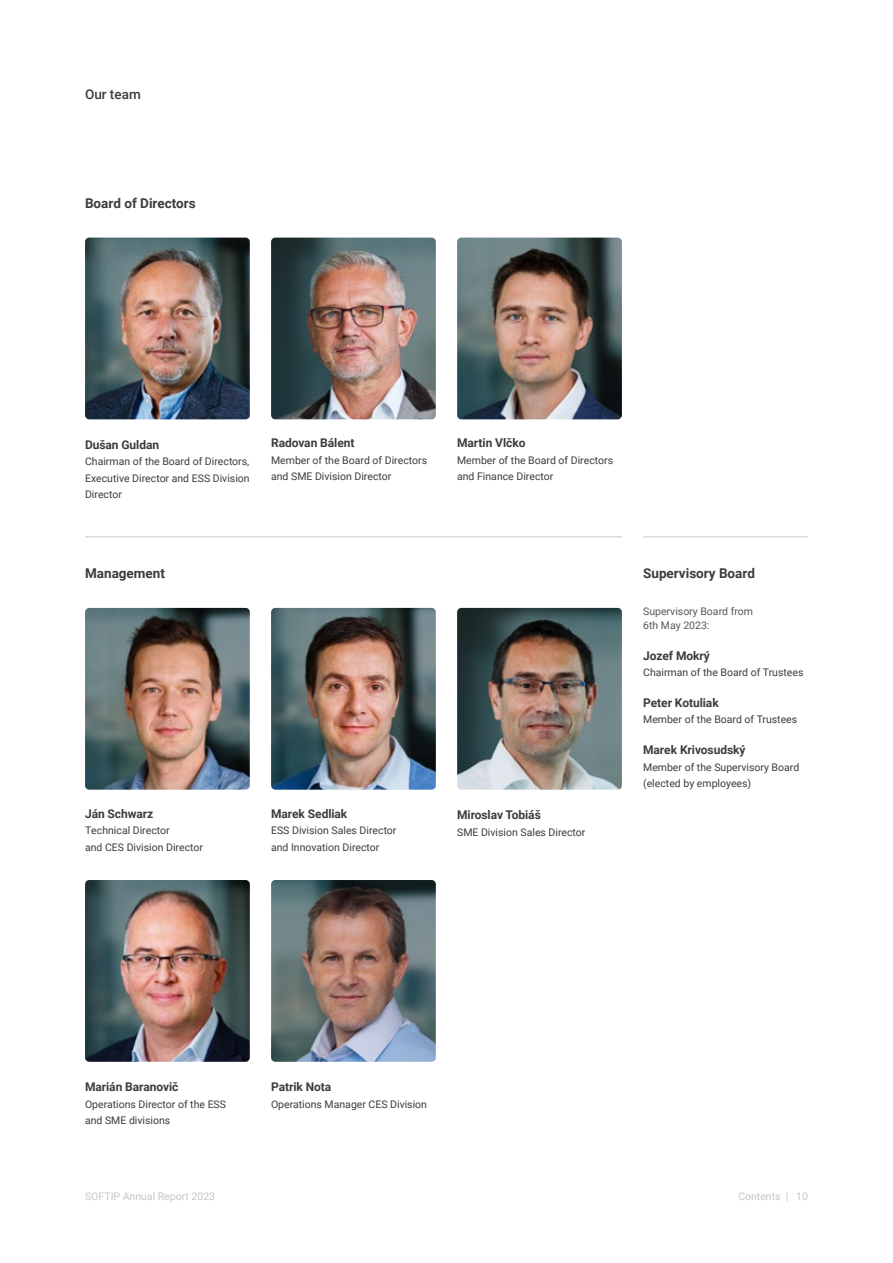
<style>
.page{position:relative;width:893px;height:1263px;background:#fff}
.page>*{position:absolute;margin:0;border:0;box-sizing:border-box;transform-origin:0 0}
.nadpis_čierny_NOT_Line{font:700 13.5px "Roboto";color:#3c3c3b}
.kapitola{font:500 13.5px "Roboto";color:#3c3c3b}
.meno{font:700 12px "Roboto";letter-spacing:-.005em;color:#3c3c3b}
.meno_popis{font:10.5px/16.5px "Roboto";color:#3c3c3b}
.t1{font:10.5px "Roboto";color:#c6c6c6}
.text_3{font:10.5px/14.2px "Roboto";color:#575756}
</style>
<div class="page">
<img style="left:457px;top:238px;width:165px;height:181px">
<img style="left:271px;top:238px;width:165px;height:181px">
<img style="left:85px;top:238px;width:165px;height:181px">
<img style="left:85px;top:880px;width:165px;height:182px">
<img style="left:271px;top:880px;width:165px;height:182px">
<img style="left:457px;top:608px;width:165px;height:182px">
<img style="left:85px;top:608px;width:165px;height:182px">
<img style="left:271px;top:608px;width:165px;height:182px">
<hr style="left:85px;top:536px;width:537px;height:1px;background:#c6c6c6">
<hr style="left:643px;top:536px;width:165px;height:1px;background:#c6c6c6">
<p class="kapitola" style="left:85px;top:85px;width:57px">Our team</p>
<p class="nadpis_čierny_NOT_Line" style="left:85px;top:194px;width:112px">Board of Directors</p>
<p class="meno" style="left:85px;top:436px;width:76px">Dušan Guldan</p>
<p class="meno_popis" style="left:85px;top:453px;width:166px;text-align:justify">Chairman of the Board of Directors, Executive Director and ESS Division Director</p>
<p class="meno" style="left:271px;top:435px;width:85px">Radovan Bálent</p>
<p class="meno_popis" style="left:271px;top:452px;width:158px">Member of the Board of Directors and SME Division Director</p>
<p class="meno" style="left:457px;top:435px;width:70px">Martin Vlčko</p>
<p class="meno_popis" style="left:457px;top:452px;width:158px">Member of the Board of Directors and Finance Director</p>
<p class="nadpis_čierny_NOT_Line" style="left:85px;top:564px;width:81px">Management</p>
<p class="nadpis_čierny_NOT_Line" style="left:643px;top:564px;width:113px">Supervisory Board</p>
<p class="text_3" style="left:643px;top:603px;width:111px">Supervisory Board from<br>6th May 2023:</p>
<p class="meno" style="left:643px;top:647px;width:68px">Jozef Mokrý</p>
<p class="meno_popis" style="left:643px;top:664px;width:162px">Chairman of the Board of Trustees</p>
<p class="meno" style="left:643px;top:694px;width:77px">Peter Kotuliak</p>
<p class="meno_popis" style="left:643px;top:711px;width:156px">Member of the Board of Trustees</p>
<p class="meno" style="left:643px;top:741px;width:104px">Marek Krivosudský</p>
<p class="meno_popis" style="left:643px;top:758px;width:158px">Member of the Supervisory Board (elected by employees)</p>
<p class="meno" style="left:85px;top:805px;width:70px">Ján Schwarz</p>
<p class="meno_popis" style="left:85px;top:822px;width:119px">Technical Director<br>and CES Division Director</p>
<p class="meno" style="left:271px;top:805px;width:78px">Marek Sedliak</p>
<p class="meno_popis" style="left:271px;top:822px;width:127px">ESS Division Sales Director and Innovation Director</p>
<p class="meno" style="left:457px;top:807px;width:85px">Miroslav Tobiáš</p>
<p class="meno_popis" style="left:457px;top:823px;width:130px">SME Division Sales Director</p>
<p class="meno" style="left:85px;top:1079px;width:95px">Marián Baranovič</p>
<p class="meno_popis" style="left:85px;top:1095px;width:143px">Operations Director of the ESS and SME divisions</p>
<p class="meno" style="left:271px;top:1079px;width:62px">Patrik Nota</p>
<p class="meno_popis" style="left:271px;top:1095px;width:157px">Operations Manager CES Division</p>
<p class="t1" style="left:85px;top:1189px;width:132px">SOFTIP Annual Report 2023</p>
<p class="t1" style="left:738px;top:1189px;width:71px">Contents | 10</p>
</div>
